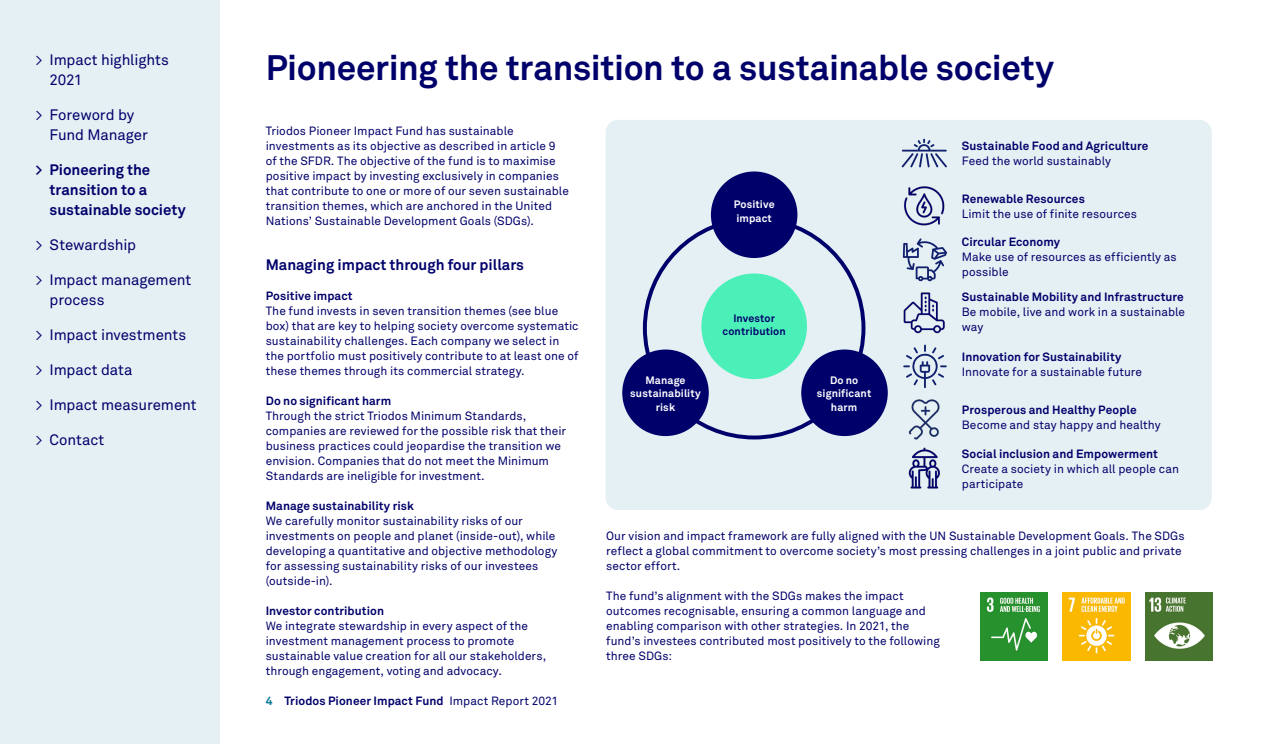
<style>
.page{position:relative;width:1265px;height:744px;background:#fff}
.page>*{position:absolute;margin:0;border:0;box-sizing:border-box;transform-origin:0 0}
.Hoofkop{font:700 35px "Akkurat Pro";letter-spacing:-.01em;color:#00006b}
.Hoofkop-2{font:15px/20px "Akkurat Pro";letter-spacing:-.005em;color:#00006b}
.Hoofkop-3{font:700 15px/20px "Akkurat Pro";letter-spacing:-.005em;color:#00006b}
.Heading_Bold_12_14{font:700 15px "Akkurat Pro";color:#00006b}
.Platte_tekst{font:11.88px/15px "Akkurat Pro";letter-spacing:.005em;color:#00006b}
.Platte_tekst-2{font:700 11.88px "Akkurat Pro";letter-spacing:.005em;color:#00006b}
.Tussenkop_vet{font:700 11.88px "Akkurat Pro";letter-spacing:.005em;color:#00006b}
.Platte_tekst-3{font:700 10.62px/13.5px "Akkurat Pro";letter-spacing:.01em;color:#fff;text-align:center}
.Platte_tekst-4{font:700 10.62px/13.5px "Akkurat Pro";letter-spacing:.01em;color:#00006b;text-align:center}
.s1{color:#007997}
.s2{font-weight:400}
</style>
<div class="page">
<div style="left:0;top:0;width:220px;height:744px;background:#e5f0f4"></div>
<img style="left:1145px;top:592px;width:68px;height:68px">
<div style="left:606px;top:120px;width:606px;height:390px;background:#e5f0f4;border-radius:13px"></div>
<img style="left:980px;top:592px;width:68px;height:68px">
<img style="left:1063px;top:592px;width:67px;height:68px">
<div style="left:711px;top:171px;width:86px;height:87px;background:#00006b;border-radius:50%"></div>
<div style="left:801px;top:349px;width:87px;height:87px;background:#00006b;border-radius:50%"></div>
<div style="left:701px;top:273px;width:106px;height:106px;background:#4bf0b9;border-radius:50%"></div>
<svg style="left:902px;top:139px;width:45px;height:28px"></svg>
<img style="left:908px;top:399px;width:32px;height:41px">
<svg style="left:903px;top:344px;width:44px;height:44px"></svg>
<svg style="left:903px;top:238px;width:44px;height:43px"></svg>
<img style="left:908px;top:447px;width:32px;height:42px">
<img style="left:904px;top:186px;width:41px;height:40px">
<img style="left:903px;top:292px;width:42px;height:42px">
<div style="left:622px;top:349px;width:87px;height:87px;background:#00006b;border-radius:50%"></div>
<p class="Hoofkop-2" style="left:50px;top:50px;width:121px;text-indent:-14px">&gt; Impact highlights<br>2021</p>
<p class="Hoofkop-2" style="left:50px;top:105px;width:100px;text-indent:-14px">&gt; Foreword by<br>Fund Manager</p>
<p class="Hoofkop-3" style="left:50px;top:160px;width:138px;text-indent:-14px">&gt; Pioneering the transition to a sustainable society</p>
<p class="Hoofkop-2" style="left:35px;top:235px;width:102px">&gt; Stewardship</p>
<p class="Hoofkop-2" style="left:50px;top:270px;width:143px;text-indent:-14px">&gt; Impact management process</p>
<p class="Hoofkop-2" style="left:35px;top:325px;width:152px">&gt; Impact investments</p>
<p class="Hoofkop-2" style="left:35px;top:360px;width:99px">&gt; Impact data</p>
<p class="Hoofkop-2" style="left:35px;top:395px;width:163px">&gt; Impact measurement</p>
<p class="Hoofkop-2" style="left:35px;top:430px;width:70px">&gt; Contact</p>
<p class="Hoofkop" style="left:266px;top:46px;width:790px">Pioneering the transition to a sustainable society</p>
<p class="Platte_tekst" style="left:266px;top:123px;width:305px">Triodos Pioneer Impact Fund has sustainable investments as its objective as described in article 9 of the SFDR. The objective of the fund is to maximise positive impact by investing exclusively in companies that contribute to one or more of our seven sustainable transition themes, which are anchored in the United Nations’ Sustainable Development Goals (SDGs).</p>
<p class="Heading_Bold_12_14" style="left:266px;top:255px;width:260px">Managing impact through four pillars</p>
<p class="Tussenkop_vet" style="left:266px;top:288px;width:88px">Positive impact</p>
<p class="Platte_tekst" style="left:266px;top:303px;width:314px">The fund invests in seven transition themes (see blue box) that are key to helping society overcome systematic sustainability challenges. Each company we select in the portfolio must positively contribute to at least one of these themes through its commercial strategy.</p>
<p class="Tussenkop_vet" style="left:266px;top:393px;width:127px">Do no significant harm</p>
<p class="Platte_tekst" style="left:266px;top:408px;width:302px">Through the strict Triodos Minimum Standards, companies are reviewed for the possible risk that their business practices could jeopardise the transition we envision. Companies that do not meet the Minimum Standards are ineligible for investment.</p>
<p class="Tussenkop_vet" style="left:266px;top:498px;width:150px">Manage sustainability risk</p>
<p class="Platte_tekst" style="left:266px;top:513px;width:293px">We carefully monitor sustainability risks of our investments on people and planet (inside-out), while developing a quantitative and objective methodology for assessing sustainability risks of our investees (outside-in).</p>
<p class="Tussenkop_vet" style="left:266px;top:603px;width:120px">Investor contribution</p>
<p class="Platte_tekst" style="left:266px;top:618px;width:282px">We integrate stewardship in every aspect of the investment management process to promote sustainable value creation for all our stakeholders, through engagement, voting and advocacy.</p>
<p class="Platte_tekst-2" style="left:962px;top:138px;width:188px">Sustainable Food and Agriculture</p>
<p class="Platte_tekst" style="left:962px;top:153px;width:151px">Feed the world sustainably</p>
<p class="Platte_tekst-2" style="left:962px;top:191px;width:125px">Renewable Resources</p>
<p class="Platte_tekst" style="left:962px;top:206px;width:177px">Limit the use of finite resources</p>
<p class="Platte_tekst-2" style="left:962px;top:235px;width:100px">Circular Economy</p>
<p class="Platte_tekst" style="left:962px;top:250px;width:216px">Make use of resources as efficiently as possible</p>
<p class="Platte_tekst-2" style="left:962px;top:290px;width:224px">Sustainable Mobility and Infrastructure</p>
<p class="Platte_tekst" style="left:962px;top:305px;width:225px">Be mobile, live and work in a sustainable way</p>
<p class="Platte_tekst-2" style="left:962px;top:350px;width:161px">Innovation for Sustainability</p>
<p class="Platte_tekst" style="left:962px;top:365px;width:182px">Innovate for a sustainable future</p>
<p class="Platte_tekst-2" style="left:962px;top:402px;width:176px">Prosperous and Healthy People</p>
<p class="Platte_tekst" style="left:962px;top:417px;width:200px">Become and stay happy and healthy</p>
<p class="Platte_tekst-2" style="left:962px;top:446px;width:198px">Social inclusion and Empowerment</p>
<p class="Platte_tekst" style="left:962px;top:461px;width:219px">Create a society in which all people can participate</p>
<p class="Platte_tekst-3" style="left:734px;top:198px;width:42px">Positive</p>
<p class="Platte_tekst-3" style="left:736px;top:211px;width:37px">impact</p>
<p class="Platte_tekst-4" style="left:723px;top:311px;width:65px">Investor contribution</p>
<p class="Platte_tekst-3" style="left:630px;top:373px;width:72px">Manage sustainability risk</p>
<p class="Platte_tekst-3" style="left:830px;top:373px;width:30px">Do no</p>
<p class="Platte_tekst-3" style="left:817px;top:387px;width:56px">significant</p>
<p class="Platte_tekst-3" style="left:831px;top:400px;width:28px">harm</p>
<p class="Platte_tekst" style="left:606px;top:528px;width:580px">Our vision and impact framework are fully aligned with the UN Sustainable Development Goals. The SDGs reflect a global commitment to overcome society’s most pressing challenges in a joint public and private sector effort.</p>
<p class="Platte_tekst" style="left:606px;top:588px;width:335px">The fund’s alignment with the SDGs makes the impact outcomes recognisable, ensuring a common language and enabling comparison with other strategies. In 2021, the fund’s investees contributed most positively to the following three SDGs:</p>
<p class="Platte_tekst-2" style="left:266px;top:693px;width:294px"><span class="s1">4</span> Triodos Pioneer Impact Fund <span class="s2">Impact Report 2021</span></p>
</div>
